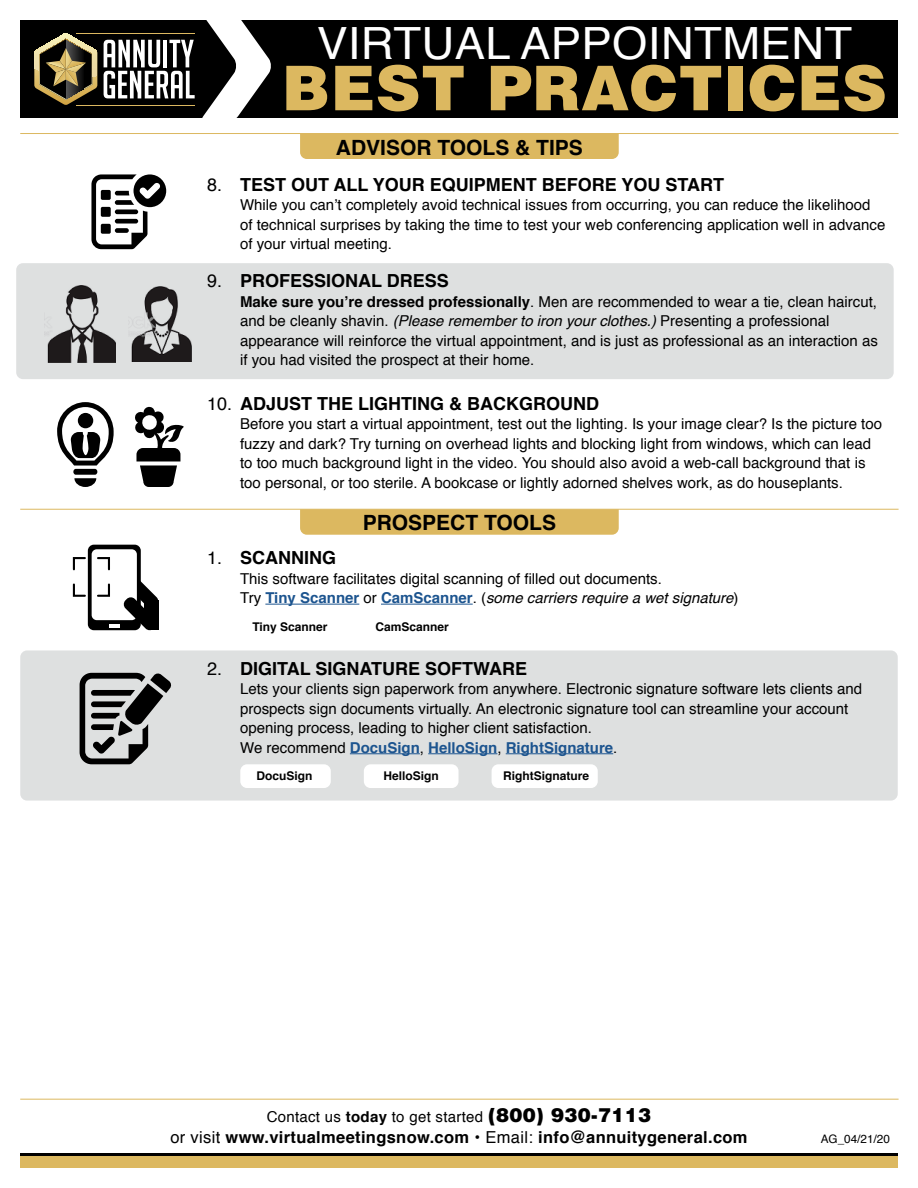
<style>
.page{position:relative;width:918px;height:1188px;background:#fff}
.page>*{position:absolute;margin:0;border:0;box-sizing:border-box;transform-origin:0 0}
.t1{font:900 61.8px "Helvetica";letter-spacing:.01em;color:#dcb860}
.t2{font:44.4px "Helvetica";letter-spacing:.01em;color:#fff}
.t3{font:700 21px "Helvetica";color:#000}
.t4{font:700 18px "Helvetica";color:#000}
.t5{font:700 16.5px "Helvetica";letter-spacing:.02em;color:#000}
.t6{font:15px/19.5px "Helvetica";color:#000}
.t7{font:15px "Helvetica";letter-spacing:.02em;color:#000}
.t8{font:700 12px "Helvetica";color:#000}
.t9{font:11.7px "Helvetica";color:#000}
.s1{font-weight:400}
.s2{font-weight:700}
.s3{font-style:italic}
.s4{font-weight:700;color:#1c548f}
.s5{font-weight:900;font-size:19.5px}
</style>
<div class="page">
<div style="left:20px;top:650px;width:878px;height:151px;background:#dee0e0;border-radius:7px"></div>
<div style="left:240px;top:764px;width:91px;height:24px;background:#fff;border-radius:7px"></div>
<div style="left:364px;top:764px;width:95px;height:24px;background:#fff;border-radius:7px"></div>
<div style="left:492px;top:764px;width:106px;height:24px;background:#fff;border-radius:7px"></div>
<div style="left:20px;top:20px;width:878px;height:98px;background:#000"></div>
<hr style="left:76px;top:105px;width:119px;height:1px;background:#dcb860">
<svg style="left:104px;top:40px;width:91px;height:58px"></svg>
<img style="left:34px;top:33px;width:41px;height:72px">
<svg style="left:35px;top:34px;width:62px;height:65px"></svg>
<img style="left:60px;top:48px;width:12px;height:13px">
<img style="left:46px;top:69px;width:40px;height:3px">
<img style="left:53px;top:69px;width:25px;height:17px">
<img style="left:46px;top:61px;width:40px;height:8px">
<hr style="left:76px;top:33px;width:119px;height:1px;background:#dcb860">
<svg style="left:202px;top:20px;width:69px;height:98px"></svg>
<div style="left:16px;top:263px;width:878px;height:116px;background:#dee0e0;border-radius:7px"></div>
<img style="left:131px;top:286px;width:61px;height:75px">
<img style="left:44px;top:285px;width:71px;height:77px">
<svg style="left:135px;top:406px;width:49px;height:81px"></svg>
<div style="left:73px;top:469px;width:24px;height:6px;background:#000;border-radius:3px"></div>
<svg style="left:74px;top:478px;width:22px;height:9px"></svg>
<svg style="left:57px;top:402px;width:57px;height:64px"></svg>
<div style="left:78px;top:413px;width:15px;height:15px;background:#000;border-radius:50%"></div>
<hr style="left:350px;top:753px;width:70px;height:1px;background:#1c548f">
<hr style="left:428px;top:753px;width:69px;height:1px;background:#1c548f">
<hr style="left:506px;top:753px;width:107px;height:1px;background:#1c548f">
<svg style="left:80px;top:673px;width:91px;height:91px"></svg>
<svg style="left:88px;top:545px;width:53px;height:85px"></svg>
<div style="left:92px;top:549px;width:45px;height:71px;background:#fff;border-radius:5px"></div>
<svg style="left:72px;top:557px;width:14px;height:14px"></svg>
<svg style="left:72px;top:583px;width:14px;height:14px"></svg>
<svg style="left:96px;top:556px;width:63px;height:75px"></svg>
<hr style="left:265px;top:604px;width:94px;height:1px;background:#1c548f">
<hr style="left:381px;top:604px;width:92px;height:1px;background:#1c548f">
<svg style="left:91px;top:174px;width:75px;height:75px"></svg>
<div style="left:115px;top:209px;width:23px;height:5px;background:#000;border-radius:2px"></div>
<div style="left:115px;top:219px;width:23px;height:5px;background:#000;border-radius:2px"></div>
<div style="left:115px;top:228px;width:14px;height:5px;background:#000;border-radius:2px"></div>
<div style="left:300px;top:134px;width:319px;height:25px;background:#dcb860"></div>
<hr style="left:20px;top:133px;width:879px;height:1px;background:#dcb860">
<div style="left:300px;top:510px;width:319px;height:25px;background:#dcb860"></div>
<hr style="left:20px;top:509px;width:879px;height:1px;background:#dcb860">
<svg style="left:20px;top:1153px;width:878px;height:4px;background:#372e18"></svg>
<div style="left:20px;top:1157px;width:878px;height:11px;background:#dcb860"></div>
<hr style="left:20px;top:1099px;width:879px;height:1px;background:#dcb860">
<h2 class="t2" style="left:317px;top:9px;width:537px">VIRTUAL APPOINTMENT</h2>
<h1 class="t1" style="left:282px;top:48px;width:606px">BEST PRACTICES</h1>
<h3 class="t3" style="left:336px;top:130px;width:249px">ADVISOR TOOLS &amp; TIPS</h3>
<p class="t4" style="left:207px;top:170px;width:519px"><span class="s1">8.</span> TEST OUT ALL YOUR EQUIPMENT BEFORE YOU START</p>
<p class="t6" style="left:240px;top:196px;width:647px">While you can’t completely avoid technical issues from occurring, you can reduce the likelihood of technical surprises by taking the time to test your web conferencing application well in advance of your virtual meeting.</p>
<p class="t4" style="left:207px;top:267px;width:243px"><span class="s1">9.</span> PROFESSIONAL DRESS</p>
<p class="t6" style="left:240px;top:292px;width:639px"><span class="s2">Make sure you’re dressed professionally</span>. Men are recommended to wear a tie, clean haircut, and be cleanly shavin. <span class="s3">(Please remember to iron your clothes.)</span> Presenting a professional appearance will reinforce the virtual appointment, and is just as professional as an interaction as if you had visited the prospect at their home.</p>
<p class="t4" style="left:207px;top:389px;width:393px"><span class="s1">10.</span> ADJUST THE LIGHTING &amp; BACKGROUND</p>
<p class="t6" style="left:240px;top:415px;width:643px">Before you start a virtual appointment, test out the lighting. Is your image clear? Is the picture too fuzzy and dark? Try turning on overhead lights and blocking light from windows, which can lead to too much background light in the video. You should also avoid a web-call background that is too personal, or too sterile. A bookcase or lightly adorned shelves work, as do houseplants.</p>
<h3 class="t3" style="left:363px;top:506px;width:195px">PROSPECT TOOLS</h3>
<p class="t4" style="left:207px;top:543px;width:130px"><span class="s1">1.</span> SCANNING</p>
<p class="t6" style="left:240px;top:569px;width:500px">This software facilitates digital scanning of filled out documents.<br>Try <span class="s4">Tiny Scanner</span> or <span class="s4">CamScanner</span>. (<span class="s3">some carriers require a wet signature</span>)</p>
<p class="t8" style="left:253px;top:617px;width:77px">Tiny Scanner</p>
<p class="t8" style="left:376px;top:617px;width:75px">CamScanner</p>
<p class="t4" style="left:207px;top:654px;width:322px"><span class="s1">2.</span> DIGITAL SIGNATURE SOFTWARE</p>
<p class="t6" style="left:240px;top:680px;width:623px">Lets your clients sign paperwork from anywhere. Electronic signature software lets clients and prospects sign documents virtually. An electronic signature tool can streamline your account opening process, leading to higher client satisfaction.<br>We recommend <span class="s4">DocuSign</span>, <span class="s4">HelloSign</span>, <span class="s4">RightSignature</span>.</p>
<p class="t8" style="left:257px;top:766px;width:58px">DocuSign</p>
<p class="t8" style="left:384px;top:766px;width:57px">HelloSign</p>
<p class="t8" style="left:503px;top:766px;width:88px">RightSignature</p>
<p class="t7" style="left:267px;top:1105px;width:386px">Contact us <span class="s2">today</span> to get started <span class="s5">(800) 930-7113</span></p>
<p class="t5" style="left:170px;top:1124px;width:579px"><span class="s1">or visit</span> www.virtualmeetingsnow.com <span class="s1">• Email:</span> info@annuitygeneral.com</p>
<p class="t9" style="left:821px;top:1130px;width:71px">AG_04/21/20</p>
</div>
